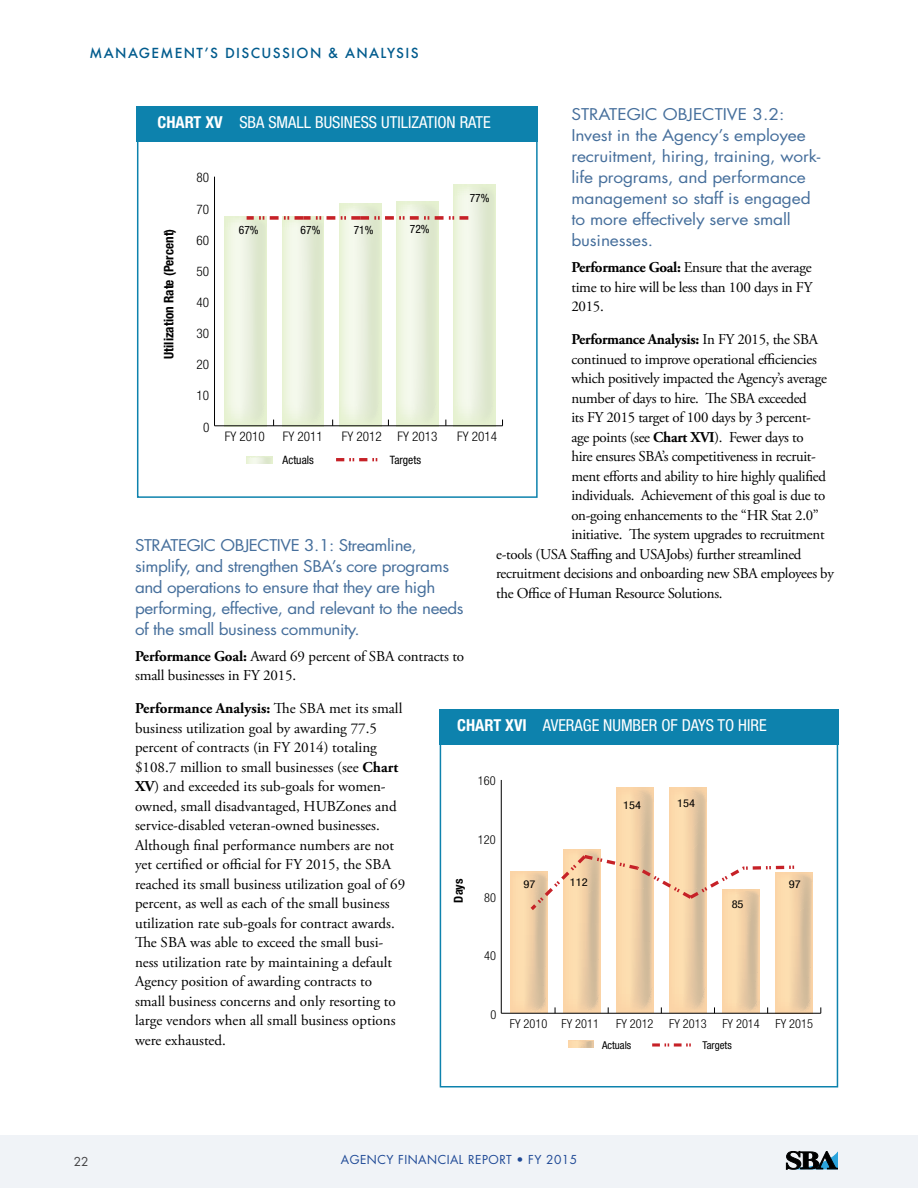
<style>
.page{position:relative;width:918px;height:1188px;background:#fff}
.page>*{position:absolute;margin:0;border:0;box-sizing:border-box;transform-origin:0 0}
.t1{font:condensed 16.5px "Helvetica Neue";color:#fff}
.Subhead_3{font:15.75px/21px "Futura";letter-spacing:-.025em;color:#466f9c;scale:1.08 1}
.Subhead_3-2{font:15.75px/21px "Futura";letter-spacing:-.025em;color:#466f9c;scale:1.1 1}
.Text{font:15px/19.5px "Adobe Garamond Pro";letter-spacing:-.01em;color:#000}
.Text-2{font:700 15px "Adobe Garamond Pro";letter-spacing:-.02em;color:#000}
.t2{font:500 13.5px "Futura";letter-spacing:.1em;color:#005b8d}
.t3{font:300 condensed 13.2px "Helvetica Neue";color:#000}
.t4{font:700 condensed 13.2px "Helvetica Neue";color:#000}
.t5{font:300 condensed 12.3px "Helvetica Neue";color:#000}
.t6{font:700 condensed 12.3px "Helvetica Neue";color:#000}
.t7{font:12px "Futura";letter-spacing:.04em;color:#1f4996}
.t8{font:12px "Futura";color:#414042}
.t9{font:condensed 11.55px "Helvetica Neue";color:#000}
.t10{font:condensed 10.8px "Helvetica Neue";color:#000;scale:1.15 1}
.t11{font:condensed 10.8px "Helvetica Neue";color:#000}
.s1{font-weight:700}
.s2{font-weight:400}
</style>
<div class="page">
<div style="left:0;top:1135px;width:918px;height:53px;background:#f0f3f7"></div>
<svg style="left:786px;top:1151px;width:52px;height:18px"></svg>
<hr style="left:214px;top:177px;width:1px;height:249px;background:#000">
<div style="left:137px;top:139px;width:401px;height:359px;border:2px solid #0d82ad"></div>
<div style="left:136px;top:106px;width:402px;height:35px;background:#0d82ad"></div>
<svg style="left:396px;top:201px;width:42px;height:225px;background:#e8efda"></svg>
<svg style="left:339px;top:204px;width:42px;height:222px;background:#e8efda"></svg>
<svg style="left:282px;top:220px;width:42px;height:206px;background:#e8efda"></svg>
<svg style="left:225px;top:216px;width:42px;height:210px;background:#e8efda"></svg>
<svg style="left:454px;top:184px;width:41px;height:242px;background:#e8efdb"></svg>
<svg style="left:336px;top:458px;width:42px;height:3px"></svg>
<hr style="left:215px;top:426px;width:288px;height:1px;background:#000">
<svg style="left:247px;top:457px;width:25px;height:7px"></svg>
<svg style="left:247px;top:216px;width:226px;height:4px"></svg>
<div style="left:440px;top:742px;width:398px;height:346px;border:2px solid #0d82ad"></div>
<div style="left:439px;top:709px;width:399px;height:36px;background:#0d82ad"></div>
<svg style="left:511px;top:872px;width:36px;height:141px;background:#efd0a6"></svg>
<svg style="left:564px;top:849px;width:36px;height:164px;background:#edcea5"></svg>
<svg style="left:617px;top:788px;width:36px;height:225px;background:#eecfa6"></svg>
<svg style="left:670px;top:788px;width:36px;height:225px;background:#eecfa6"></svg>
<svg style="left:723px;top:914px;width:36px;height:99px;background:#edcea5"></svg>
<svg style="left:776px;top:873px;width:36px;height:140px;background:#ebcda5"></svg>
<svg style="left:652px;top:1043px;width:39px;height:4px"></svg>
<hr style="left:501px;top:1013px;width:320px;height:1px;background:#000">
<hr style="left:501px;top:780px;width:1px;height:233px;background:#000">
<svg style="left:568px;top:1041px;width:26px;height:7px"></svg>
<svg style="left:527px;top:852px;width:274px;height:62px"></svg>
<p class="t2" style="left:90px;top:43px;width:331px">MANAGEMENT’S DISCUSSION &amp; ANALYSIS</p>
<p class="t8" style="left:74px;top:1154px;width:16px">22</p>
<p class="Subhead_3-2" style="left:571px;top:104px;width:228px">STRATEGIC OBJECTIVE 3.2:<br>Invest in the Agency’s employee recruitment, hiring, training, work&shy;life programs, and performance management so staff is engaged to more effectively serve small businesses.</p>
<p class="Text" style="left:571px;top:258px;width:242px;text-align:justify"><span class="s1">Performance Goal:</span> Ensure that the average time to hire will be less than 100 days in FY 2015.</p>
<p class="Text-2" style="left:571px;top:331px;width:248px">Performance Analysis: <span class="s2">In FY 2015, the SBA</span></p>
<p class="Text" style="left:571px;top:350px;width:247px">continued to improve operational efficiencies</p>
<p class="Text" style="left:571px;top:369px;width:257px">which positively impacted the Agency’s average</p>
<p class="Text" style="left:571px;top:389px;width:237px">number of days to hire. The SBA exceeded</p>
<p class="Text" style="left:571px;top:408px;width:241px">its FY 2015 target of 100 days by 3 percent-</p>
<p class="Text" style="left:571px;top:428px;width:234px">age points (see <span class="s1">Chart XVI</span>). Fewer days to</p>
<p class="Text" style="left:571px;top:447px;width:246px">hire ensures SBA’s competitiveness in recruit-</p>
<p class="Text" style="left:571px;top:467px;width:256px">ment efforts and ability to hire highly qualified</p>
<p class="Text" style="left:571px;top:486px;width:256px">individuals. Achievement of this goal is due to</p>
<p class="Text" style="left:571px;top:506px;width:249px">on-going enhancements to the “HR Stat 2.0”</p>
<p class="Text" style="left:571px;top:525px;width:255px">initiative. The system upgrades to recruitment</p>
<p class="Text" style="left:496px;top:545px;width:307px">e-tools (USA Staffing and USAJobs) further streamlined</p>
<p class="Text" style="left:496px;top:564px;width:339px">recruitment decisions and onboarding new SBA employees by</p>
<p class="Text" style="left:496px;top:584px;width:228px">the Office of Human Resource Solutions.</p>
<p class="t1" style="left:157px;top:113px;width:335px"><span class="s1">CHART XV</span> SBA SMALL BUSINESS UTILIZATION RATE</p>
<p class="t3" style="left:196px;top:170px;width:14px">80</p>
<p class="t9" style="left:470px;top:192px;width:21px">77%</p>
<p class="t3" style="left:196px;top:201px;width:14px">70</p>
<p class="t9" style="left:239px;top:223px;width:21px">67%</p>
<p class="t9" style="left:301px;top:223px;width:21px">67%</p>
<p class="t9" style="left:354px;top:223px;width:21px">71%</p>
<p class="t9" style="left:410px;top:222px;width:21px">72%</p>
<p class="t4" style="left:161px;top:359px;width:132px;rotate:-90deg">Utilization Rate (Percent)</p>
<p class="t3" style="left:196px;top:232px;width:14px">60</p>
<p class="t3" style="left:196px;top:264px;width:14px">50</p>
<p class="t3" style="left:196px;top:295px;width:14px">40</p>
<p class="t3" style="left:196px;top:326px;width:14px">30</p>
<p class="t3" style="left:196px;top:357px;width:14px">20</p>
<p class="t3" style="left:196px;top:388px;width:14px">10</p>
<p class="t3" style="left:203px;top:419px;width:8px">0</p>
<p class="t3" style="left:225px;top:429px;width:41px">FY 2010</p>
<p class="t3" style="left:283px;top:429px;width:41px">FY 2011</p>
<p class="t3" style="left:342px;top:429px;width:97px">FY 2012 FY 2013</p>
<p class="t3" style="left:457px;top:429px;width:41px">FY 2014</p>
<p class="t9" style="left:283px;top:453px;width:33px">Actuals</p>
<p class="t9" style="left:390px;top:453px;width:33px">Targets</p>
<p class="Subhead_3" style="left:135px;top:534px;width:306px">STRATEGIC OBJECTIVE 3.1: Streamline, simplify, and strengthen SBA’s core programs and operations to ensure that they are high performing, effective, and relevant to the needs of the small business community.</p>
<p class="Text" style="left:135px;top:647px;width:331px"><span class="s1">Performance Goal:</span> Award 69 percent of SBA contracts to small businesses in FY 2015.</p>
<p class="Text" style="left:135px;top:699px;width:272px"><span class="s1">Performance Analysis:</span> The SBA met its small business utilization goal by awarding 77.5 percent of contracts (in FY 2014) totaling $108.7 million to small businesses (see <span class="s1">Chart XV</span>) and exceeded its sub-goals for women&shy;owned, small disadvantaged, HUBZones and service-disabled veteran-owned businesses.<br>Although final performance numbers are not yet certified or official for FY 2015, the SBA reached its small business utilization goal of 69 percent, as well as each of the small business utilization rate sub-goals for contract awards.<br>The SBA was able to exceed the small busi&shy;ness utilization rate by maintaining a default Agency position of awarding contracts to small business concerns and only resorting to large vendors when all small business options were exhausted.</p>
<p class="t1" style="left:457px;top:716px;width:311px"><span class="s1">CHART XVI</span> AVERAGE NUMBER OF DAYS TO HIRE</p>
<p class="t5" style="left:478px;top:774px;width:19px">160</p>
<p class="t10" style="left:623px;top:799px;width:17px">154</p>
<p class="t10" style="left:677px;top:797px;width:17px">154</p>
<p class="t5" style="left:478px;top:832px;width:19px">120</p>
<p class="t10" style="left:523px;top:878px;width:12px">97</p>
<p class="t10" style="left:570px;top:876px;width:17px">112</p>
<p class="t6" style="left:451px;top:903px;width:26px;rotate:-90deg">Days</p>
<p class="t10" style="left:789px;top:878px;width:12px">97</p>
<p class="t5" style="left:484px;top:891px;width:13px">80</p>
<p class="t10" style="left:732px;top:898px;width:12px">85</p>
<p class="t5" style="left:484px;top:949px;width:13px">40</p>
<p class="t5" style="left:491px;top:1007px;width:7px">0</p>
<p class="t5" style="left:510px;top:1016px;width:91px">FY 2010 FY 2011</p>
<p class="t5" style="left:616px;top:1016px;width:39px">FY 2012</p>
<p class="t5" style="left:669px;top:1016px;width:39px">FY 2013</p>
<p class="t5" style="left:722px;top:1016px;width:39px">FY 2014</p>
<p class="t5" style="left:776px;top:1016px;width:39px">FY 2015</p>
<p class="t11" style="left:602px;top:1039px;width:31px">Actuals</p>
<p class="t11" style="left:703px;top:1039px;width:31px">Targets</p>
<p class="t7" style="left:341px;top:1152px;width:238px">AGENCY FINANCIAL REPORT • FY 2015</p>
</div>
